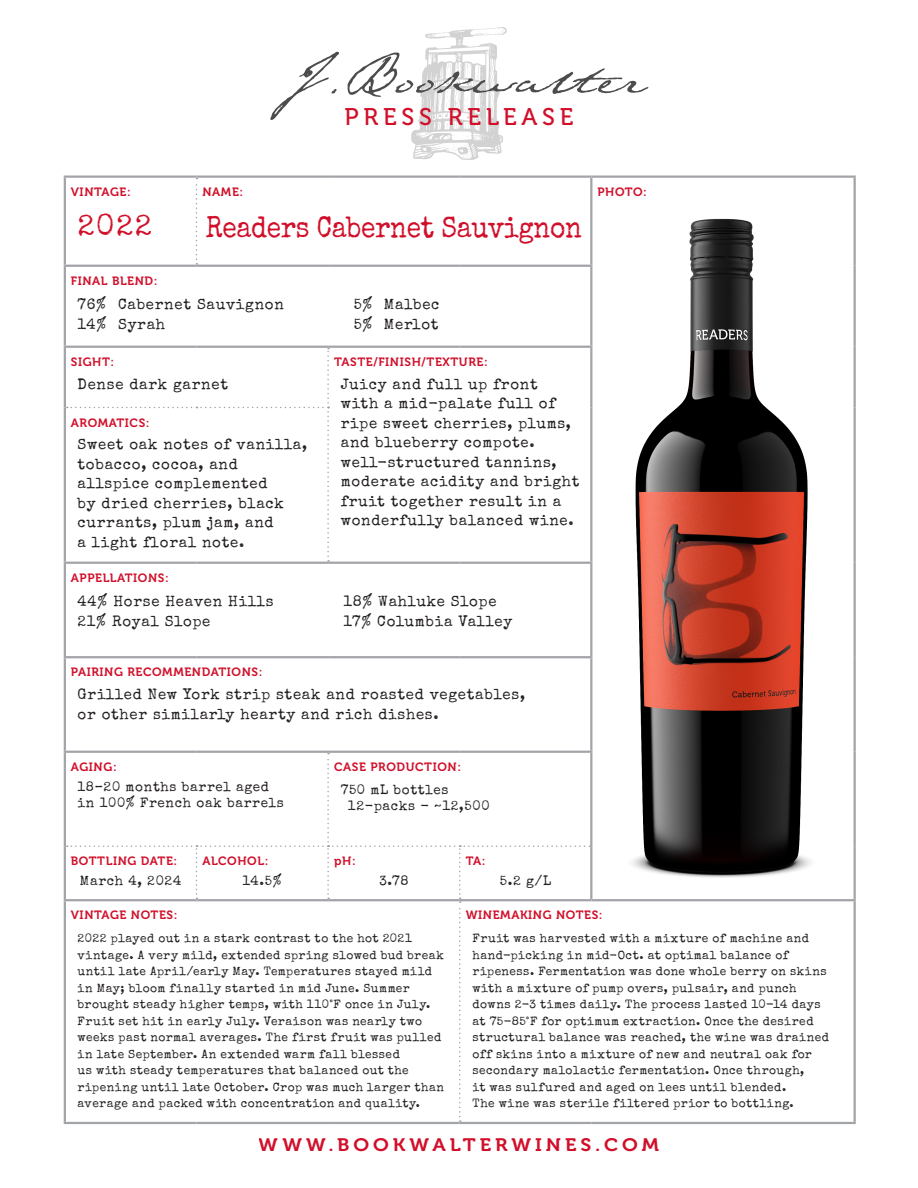
<style>
.page{position:relative;width:918px;height:1188px;background:#fff}
.page>*{position:absolute;margin:0;border:0;box-sizing:border-box;transform-origin:0 0}
.t1{font:30px "Special Elite";letter-spacing:-.01em;color:#d10f2a;scale:.88 1}
.t2{font:30px "Special Elite";letter-spacing:-.01em;color:#d10f2a}
.t3{font:24px "Museo 500";letter-spacing:.2em;color:#d10f2a}
.t4{font:18px "Museo 700";letter-spacing:.2em;color:#d10f2a;scale:1.1 1}
.t5{font:15px/19.5px "Special Elite";letter-spacing:.05em;color:#231f20}
.t6{font:13.5px/16.5px "Special Elite";letter-spacing:.05em;color:#231f20}
.t7{font:12px/16.5px "Special Elite";letter-spacing:.04em;color:#231f20}
.t8{font:12px "Museo 700";letter-spacing:.05em;color:#d10f2a}
</style>
<div class="page">
<svg style="left:67px;top:348px;width:262px;height:214px"></svg>
<svg style="left:67px;top:753px;width:523px;height:369px"></svg>
<svg style="left:196px;top:178px;width:1px;height:87px"></svg>
<hr style="left:64px;top:267px;width:2px;height:79px;background:#a3a4a8">
<hr style="left:64px;top:348px;width:2px;height:59px;background:#a3a4a8">
<hr style="left:64px;top:564px;width:2px;height:92px;background:#a3a4a8">
<hr style="left:64px;top:407px;width:2px;height:155px;background:#a3a4a8">
<hr style="left:64px;top:176px;width:132px;height:2px;background:#a3a4a8">
<hr style="left:64px;top:178px;width:2px;height:87px;background:#a3a4a8">
<hr style="left:196px;top:176px;width:132px;height:2px;background:#a3a4a8">
<hr style="left:328px;top:176px;width:132px;height:2px;background:#a3a4a8">
<hr style="left:460px;top:176px;width:131px;height:2px;background:#a3a4a8">
<hr style="left:64px;top:265px;width:132px;height:2px;background:#a3a4a8">
<hr style="left:196px;top:265px;width:132px;height:2px;background:#a3a4a8">
<hr style="left:328px;top:265px;width:132px;height:2px;background:#a3a4a8">
<hr style="left:460px;top:265px;width:132px;height:2px;background:#a3a4a8">
<hr style="left:64px;top:346px;width:132px;height:2px;background:#a3a4a8">
<hr style="left:196px;top:346px;width:132px;height:2px;background:#a3a4a8">
<hr style="left:328px;top:346px;width:132px;height:2px;background:#a3a4a8">
<hr style="left:460px;top:346px;width:132px;height:2px;background:#a3a4a8">
<hr style="left:64px;top:562px;width:132px;height:2px;background:#a3a4a8">
<hr style="left:196px;top:562px;width:132px;height:2px;background:#a3a4a8">
<hr style="left:328px;top:562px;width:132px;height:2px;background:#a3a4a8">
<hr style="left:460px;top:562px;width:132px;height:2px;background:#a3a4a8">
<hr style="left:64px;top:656px;width:132px;height:2px;background:#a3a4a8">
<hr style="left:196px;top:656px;width:132px;height:2px;background:#a3a4a8">
<hr style="left:328px;top:656px;width:132px;height:2px;background:#a3a4a8">
<hr style="left:460px;top:656px;width:132px;height:2px;background:#a3a4a8">
<hr style="left:64px;top:658px;width:2px;height:93px;background:#a3a4a8">
<hr style="left:64px;top:751px;width:132px;height:2px;background:#a3a4a8">
<hr style="left:64px;top:753px;width:2px;height:93px;background:#a3a4a8">
<hr style="left:196px;top:751px;width:132px;height:2px;background:#a3a4a8">
<hr style="left:328px;top:751px;width:132px;height:2px;background:#a3a4a8">
<hr style="left:460px;top:751px;width:132px;height:2px;background:#a3a4a8">
<hr style="left:64px;top:846px;width:2px;height:53px;background:#a3a4a8">
<hr style="left:64px;top:899px;width:132px;height:2px;background:#a3a4a8">
<hr style="left:64px;top:901px;width:2px;height:221px;background:#a3a4a8">
<hr style="left:196px;top:899px;width:132px;height:2px;background:#a3a4a8">
<hr style="left:328px;top:899px;width:132px;height:2px;background:#a3a4a8">
<hr style="left:460px;top:899px;width:131px;height:2px;background:#a3a4a8">
<hr style="left:854px;top:901px;width:2px;height:221px;background:#a3a4a8">
<hr style="left:64px;top:1122px;width:132px;height:2px;background:#a3a4a8">
<hr style="left:196px;top:1122px;width:132px;height:2px;background:#a3a4a8">
<hr style="left:328px;top:1122px;width:132px;height:2px;background:#a3a4a8">
<hr style="left:460px;top:1122px;width:131px;height:2px;background:#a3a4a8">
<hr style="left:591px;top:1122px;width:265px;height:2px;background:#a3a4a8">
<hr style="left:591px;top:176px;width:265px;height:2px;background:#a3a4a8">
<hr style="left:590px;top:178px;width:2px;height:87px;background:#a3a4a8">
<hr style="left:854px;top:178px;width:2px;height:88px;background:#a3a4a8">
<hr style="left:590px;top:267px;width:2px;height:79px;background:#a3a4a8">
<hr style="left:854px;top:266px;width:2px;height:81px;background:#a3a4a8">
<hr style="left:590px;top:348px;width:2px;height:59px;background:#a3a4a8">
<hr style="left:854px;top:347px;width:2px;height:60px;background:#a3a4a8">
<hr style="left:590px;top:407px;width:2px;height:155px;background:#a3a4a8">
<hr style="left:854px;top:407px;width:2px;height:156px;background:#a3a4a8">
<hr style="left:590px;top:564px;width:2px;height:92px;background:#a3a4a8">
<hr style="left:854px;top:563px;width:2px;height:94px;background:#a3a4a8">
<hr style="left:590px;top:658px;width:2px;height:93px;background:#a3a4a8">
<hr style="left:854px;top:657px;width:2px;height:95px;background:#a3a4a8">
<hr style="left:590px;top:753px;width:2px;height:93px;background:#a3a4a8">
<hr style="left:854px;top:752px;width:2px;height:94px;background:#a3a4a8">
<hr style="left:590px;top:846px;width:2px;height:53px;background:#a3a4a8">
<hr style="left:854px;top:846px;width:2px;height:53px;background:#a3a4a8">
<hr style="left:591px;top:899px;width:265px;height:2px;background:#a3a4a8">
<img style="left:632px;top:218px;width:179px;height:660px">
<svg style="left:270px;top:52px;width:69px;height:68px"></svg>
<svg style="left:348px;top:27px;width:300px;height:133px"></svg>
<p class="t3" style="left:344px;top:103px;width:231px">PRESS RELEASE</p>
<p class="t8" style="left:71px;top:185px;width:61px">VINTAGE:</p>
<p class="t2" style="left:78px;top:206px;width:76px">2022</p>
<p class="t8" style="left:202px;top:185px;width:42px">NAME:</p>
<p class="t1" style="left:206px;top:208px;width:429px">Readers Cabernet Sauvignon</p>
<p class="t8" style="left:71px;top:274px;width:88px">FINAL BLEND:</p>
<p class="t5" style="left:78px;top:295px;width:208px">76% Cabernet Sauvignon</p>
<p class="t5" style="left:78px;top:314px;width:89px">14% Syrah</p>
<p class="t8" style="left:71px;top:355px;width:45px">SIGHT:</p>
<p class="t5" style="left:78px;top:374px;width:152px">Dense dark garnet</p>
<p class="t8" style="left:71px;top:416px;width:80px">AROMATICS:</p>
<p class="t5" style="left:78px;top:435px;width:231px">Sweet oak notes of vanilla, tobacco, cocoa, and allspice complemented<br>by dried cherries, black currants, plum jam, and<br>a light floral note.</p>
<p class="t8" style="left:71px;top:571px;width:99px">APPELLATIONS:</p>
<p class="t5" style="left:78px;top:592px;width:197px">44% Horse Heaven Hills</p>
<p class="t5" style="left:78px;top:611px;width:134px">21% Royal Slope</p>
<p class="t5" style="left:354px;top:295px;width:87px">5% Malbec</p>
<p class="t5" style="left:354px;top:314px;width:86px">5% Merlot</p>
<p class="t8" style="left:334px;top:355px;width:155px">TASTE/FINISH/TEXTURE:</p>
<p class="t5" style="left:341px;top:374px;width:240px">Juicy and full up front<br>with a mid-palate full of ripe sweet cherries, plums, and blueberry compote. well-structured tannins, moderate acidity and bright fruit together result in a wonderfully balanced wine.</p>
<p class="t5" style="left:343px;top:592px;width:155px">18% Wahluke Slope</p>
<p class="t5" style="left:343px;top:611px;width:171px">17% Columbia Valley</p>
<p class="t8" style="left:71px;top:666px;width:193px">PAIRING RECOMMENDATIONS:</p>
<p class="t5" style="left:78px;top:685px;width:449px">Grilled New York strip steak and roasted vegetables, or other similarly hearty and rich dishes.</p>
<p class="t8" style="left:71px;top:760px;width:48px">AGING:</p>
<p class="t6" style="left:78px;top:778px;width:208px">18–20 months barrel aged in 100% French oak barrels</p>
<p class="t8" style="left:334px;top:760px;width:128px">CASE PRODUCTION:</p>
<p class="t6" style="left:341px;top:781px;width:109px">750 mL bottles</p>
<p class="t6" style="left:348px;top:798px;width:143px">12-packs - ~12,500</p>
<p class="t8" style="left:597px;top:185px;width:51px">PHOTO:</p>
<p class="t8" style="left:71px;top:855px;width:108px">BOTTLING DATE:</p>
<p class="t6" style="left:80px;top:872px;width:103px">March 4, 2024</p>
<p class="t8" style="left:202px;top:855px;width:67px">ALCOHOL:</p>
<p class="t6" style="left:243px;top:872px;width:41px">14.5%</p>
<p class="t8" style="left:334px;top:855px;width:23px">pH:</p>
<p class="t6" style="left:379px;top:872px;width:31px">3.78</p>
<p class="t8" style="left:466px;top:855px;width:21px">TA:</p>
<p class="t6" style="left:500px;top:872px;width:53px">5.2 g/L</p>
<p class="t8" style="left:71px;top:909px;width:108px">VINTAGE NOTES:</p>
<p class="t7" style="left:78px;top:930px;width:368px">2022 played out in a stark contrast to the hot 2021 vintage. A very mild, extended spring slowed bud break until late April/early May. Temperatures stayed mild in May; bloom finally started in mid June. Summer brought steady higher temps, with 110°F once in July.<br>Fruit set hit in early July. Veraison was nearly two weeks past normal averages. The first fruit was pulled in late September. An extended warm fall blessed<br>us with steady temperatures that balanced out the ripening until late October. Crop was much larger than average and packed with concentration and quality.</p>
<p class="t8" style="left:466px;top:909px;width:138px">WINEMAKING NOTES:</p>
<p class="t7" style="left:472px;top:930px;width:358px">Fruit was harvested with a mixture of machine and hand-picking in mid-Oct. at optimal balance of ripeness. Fermentation was done whole berry on skins with a mixture of pump overs, pulsair, and punch downs 2-3 times daily. The process lasted 10-14 days at 75-85°F for optimum extraction. Once the desired structural balance was reached, the wine was drained off skins into a mixture of new and neutral oak for secondary malolactic fermentation. Once through,<br>it was sulfured and aged on lees until blended.<br>The wine was sterile filtered prior to bottling.</p>
<h3 class="t4" style="left:259px;top:1135px;width:365px">WWW.BOOKWALTERWINES.COM</h3>
</div>
